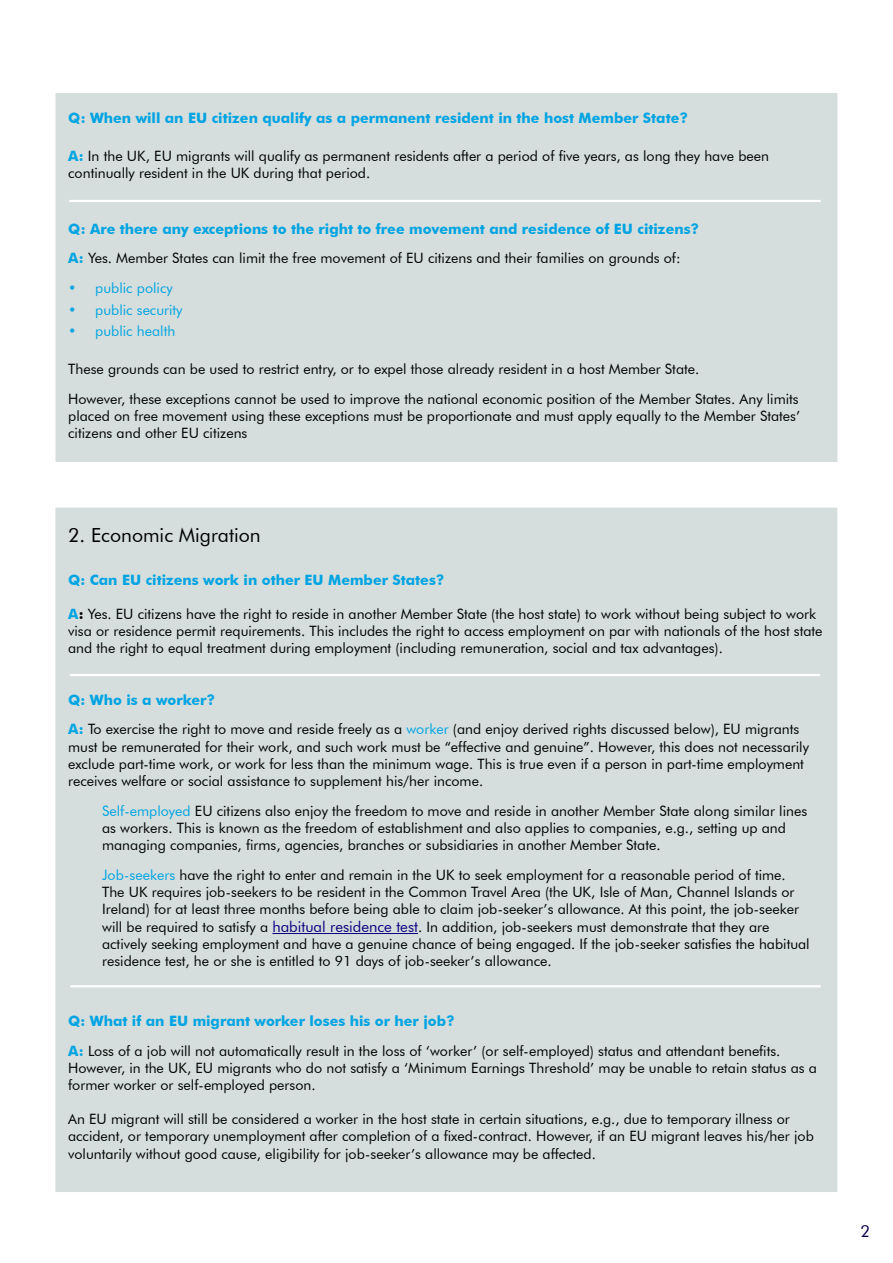
<style>
.page{position:relative;width:893px;height:1263px;background:#fff}
.page>*{position:absolute;margin:0;border:0;box-sizing:border-box;transform-origin:0 0}
.t1{font:19.5px "Futura BT";color:#000}
.t2{font:16.5px "Futura BT";color:#0f004f}
.t3{font:14.25px/17.1px "Futura BT";color:#000}
.t4{font:700 14.25px "Futura BT";color:#00a4e3}
.t5{font:14.25px "Futura BT";color:#00a4e3}
.s1{font-weight:700;color:#00a4e3}
.s2{font-weight:700}
.s3{color:#00a4e3}
.s4{font-size:15px;color:#0b0080}
</style>
<div class="page">
<div style="left:55px;top:92px;width:783px;height:371px;background:#d5dedc"></div>
<div style="left:54px;top:91px;width:785px;height:372px;border:2px solid #fff"></div>
<hr style="left:69px;top:200px;width:752px;height:2px;background:#fff">
<div style="left:55px;top:507px;width:783px;height:686px;background:#d5dedc"></div>
<hr style="left:272px;top:933px;width:146px;height:1px;background:#0b0080">
<hr style="left:70px;top:985px;width:751px;height:2px;background:#fff">
<hr style="left:70px;top:674px;width:750px;height:2px;background:#fff">
<p class="t4" style="left:68px;top:109px;width:621px">Q: When will an EU citizen qualify as a permanent resident in the host Member State?</p>
<p class="t3" style="left:68px;top:147px;width:702px"><span class="s1">A:</span> In the UK, EU migrants will qualify as permanent residents after a period of five years, as long they have been continually resident in the UK during that period.</p>
<p class="t3" style="left:68px;top:213px;width:632px;line-height:29.8px"><span class="s1">Q: Are there any exceptions to the right to free movement and residence of EU citizens?<br>A:</span> Yes. Member States can limit the free movement of EU citizens and their families on grounds of:</p>
<p class="t5" style="left:68px;top:279px;width:106px">• public policy</p>
<p class="t5" style="left:68px;top:301px;width:116px">• public security</p>
<p class="t5" style="left:68px;top:322px;width:109px">• public health</p>
<p class="t3" style="left:68px;top:354px;width:732px;line-height:29.8px">These grounds can be used to restrict entry, or to expel those already resident in a host Member State.<br>However, these exceptions cannot be used to improve the national economic position of the Member States. Any limits</p>
<p class="t3" style="left:68px;top:408px;width:733px">placed on free movement using these exceptions must be proportionate and must apply equally to the Member States’ citizens and other EU citizens</p>
<h1 class="t1" style="left:68px;top:524px;width:194px">2. Economic Migration</h1>
<p class="t4" style="left:68px;top:571px;width:378px">Q: Can EU citizens work in other EU Member States?</p>
<p class="t3" style="left:68px;top:605px;width:756px"><span class="s1">A</span><span class="s2">:</span> Yes. EU citizens have the right to reside in another Member State (the host state) to work without being subject to work visa or residence permit requirements. This includes the right to access employment on par with nationals of the host state and the right to equal treatment during employment (including remuneration, social and tax advantages).</p>
<p class="t3" style="left:68px;top:684px;width:733px;line-height:29.8px"><span class="s1">Q: Who is a worker?<br>A:</span> To exercise the right to move and reside freely as a <span class="s3">worker</span> (and enjoy derived rights discussed below), EU migrants</p>
<p class="t3" style="left:68px;top:738px;width:742px">must be remunerated for their work, and such work must be “effective and genuine”. However, this does not necessarily exclude part-time work, or work for less than the minimum wage. This is true even if a person in part-time employment receives welfare or social assistance to supplement his/her income.</p>
<p class="t3" style="left:102px;top:802px;width:706px"><span class="s3">Self-employed</span> EU citizens also enjoy the freedom to move and reside in another Member State along similar lines as workers. This is known as the freedom of establishment and also applies to companies, e.g., setting up and managing companies, firms, agencies, branches or subsidiaries in another Member State.</p>
<p class="t3" style="left:102px;top:866px;width:709px"><span class="s3">Job-seekers</span> have the right to enter and remain in the UK to seek employment for a reasonable period of time.<br>The UK requires job-seekers to be resident in the Common Travel Area (the UK, Isle of Man, Channel Islands or Ireland) for at least three months before being able to claim job-seeker’s allowance. At this point, the job-seeker will be required to satisfy a <span class="s4">habitual residence test</span>. In addition, job-seekers must demonstrate that they are actively seeking employment and have a genuine chance of being engaged. If the job-seeker satisfies the habitual residence test, he or she is entitled to 91 days of job-seeker’s allowance.</p>
<p class="t3" style="left:68px;top:1006px;width:714px;line-height:29.8px"><span class="s1">Q: What if an EU migrant worker loses his or her job?<br>A:</span> Loss of a job will not automatically result in the loss of ‘worker’ (or self-employed) status and attendant benefits.</p>
<p class="t3" style="left:68px;top:1059px;width:750px">However, in the UK, EU migrants who do not satisfy a ‘Minimum Earnings Threshold’ may be unable to retain status as a former worker or self-employed person.</p>
<p class="t3" style="left:68px;top:1110px;width:747px;line-height:17.5px">An EU migrant will still be considered a worker in the host state in certain situations, e.g., due to temporary illness or accident, or temporary unemployment after completion of a fixed-contract. However, if an EU migrant leaves his/her job voluntarily without good cause, eligibility for job-seeker’s allowance may be affected.</p>
<p class="t2" style="left:860px;top:1221px;width:11px">2</p>
</div>
